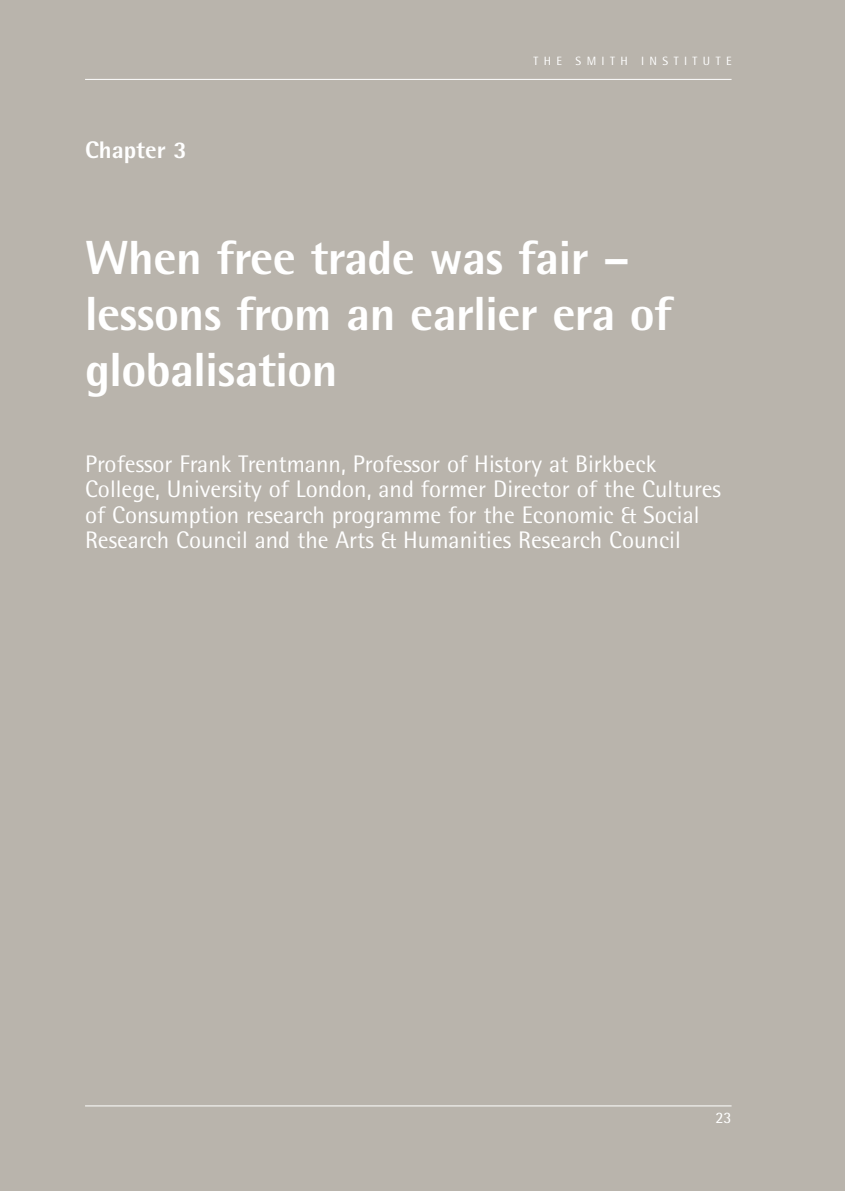
<style>
.page{position:relative;width:845px;height:1191px;background:#b9b4ac}
.page>*{position:absolute;margin:0;border:0;box-sizing:border-box;transform-origin:0 0}
.t1{font:800 48px/56px "Rotis Semi Sans";letter-spacing:-.01em;color:#fff}
.t2{font:24px/25.6px "Rotis Semi Sans";color:#fff}
.t3{font:800 24px "Rotis Semi Sans";color:#fff}
.t4{font:16px "Rotis Semi Sans";color:#fff}
.t5{font:12px "Rotis Semi Sans";letter-spacing:.45em;color:#fff}
</style>
<div class="page">
<hr style="left:85px;top:1105px;width:646px;height:1px;background:#fff">
<hr style="left:85px;top:79px;width:646px;height:1px;background:#fff">
<p class="t3" style="left:85px;top:142px;width:103px">Chapter 3</p>
<p class="t5" style="left:533px;top:57px;width:199px">THE SMITH INSTITUTE</p>
<h1 class="t1" style="left:85px;top:235px;width:588px">When free trade was fair – lessons from an earlier era of globalisation</h1>
<p class="t2" style="left:85px;top:453px;width:637px">Professor Frank Trentmann, Professor of History at Birkbeck College, University of London, and former Director of the Cultures of Consumption research programme for the Economic &amp; Social Research Council and the Arts &amp; Humanities Research Council</p>
<p class="t4" style="left:715px;top:1111px;width:18px">23</p>
</div>
